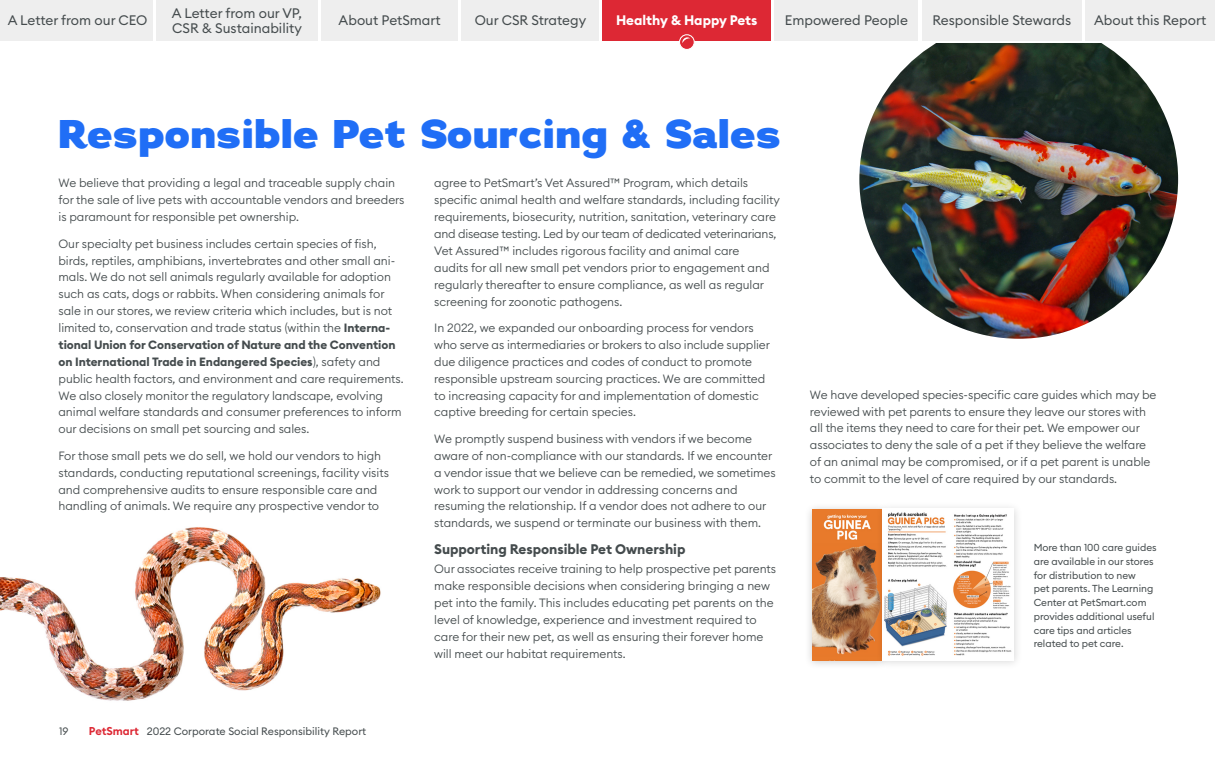
<style>
.page{position:relative;width:1215px;height:765px;background:#fff}
.page>*{position:absolute;margin:0;border:0;box-sizing:border-box;transform-origin:0 0}
.t1{font:40px "AFP Headline Ultra";color:#206ef6}
.t2{font:700 13.75px "Euclid Circular B";letter-spacing:-.005em;color:#444b4d}
.t3{font:13.62px/14.9px "Euclid Circular B";color:#444b4d}
.t4{font:700 13.62px "Euclid Circular B";color:#fff}
.t5{font:300 11.88px/16.9px "Euclid Circular B";letter-spacing:-.005em;color:#444b4d}
.t6{font:10.62px "Euclid Circular B";color:#444b4d}
.t7{font:10px/13.8px "Euclid Circular B";letter-spacing:-.005em;color:#444b4d}
.s1{font-weight:700}
.s2{font-weight:600;font-size:11.25px;color:#dd2834}
</style>
<div class="page">
<img style="left:859px;top:20px;width:319px;height:319px;border-radius:159px">
<svg style="left:0;top:0;width:1215px;height:42px"></svg>
<div style="left:0;top:0;width:152px;height:40px;background:#eee"></div>
<div style="left:156px;top:0;width:162px;height:40px;background:#eee"></div>
<div style="left:321px;top:0;width:137px;height:40px;background:#eee"></div>
<div style="left:462px;top:0;width:137px;height:40px;background:#eee"></div>
<div style="left:603px;top:0;width:168px;height:40px;background:#dd2834"></div>
<div style="left:775px;top:0;width:143px;height:40px;background:#eee"></div>
<div style="left:922px;top:0;width:160px;height:40px;background:#eee"></div>
<div style="left:1085px;top:0;width:130px;height:40px;background:#eee"></div>
<img style="left:0;top:527px;width:381px;height:174px">
<div style="left:804px;top:502px;width:87px;height:168px;background:#000;opacity:.2"></div>
<img style="left:812px;top:509px;width:63px;height:151px">
<div style="left:875px;top:502px;width:148px;height:168px;background:#000;opacity:.15"></div>
<div style="left:680px;top:35px;width:14px;height:14px;background:#dd2834;border-radius:50%"></div>
<div style="left:679px;top:34px;width:16px;height:16px;border:1px solid #fff;border-radius:50%"></div>
<svg style="left:682px;top:37px;width:8px;height:6px"></svg>
<p class="t3" style="left:8px;top:13px;width:141px">A Letter from our CEO</p>
<p class="t3" style="left:172px;top:5px;width:131px">A Letter from our VP,<br>CSR &amp; Sustainability</p>
<p class="t3" style="left:339px;top:13px;width:104px">About PetSmart</p>
<p class="t3" style="left:475px;top:13px;width:113px">Our CSR Strategy</p>
<p class="t4" style="left:616px;top:11px;width:143px">Healthy &amp; Happy Pets</p>
<p class="t3" style="left:785px;top:13px;width:125px">Empowered People</p>
<p class="t3" style="left:932px;top:13px;width:140px">Responsible Stewards</p>
<p class="t3" style="left:1094px;top:13px;width:114px">About this Report</p>
<h1 class="t1" style="left:58px;top:109px;width:724px">Responsible Pet Sourcing &amp; Sales</h1>
<p class="t5" style="left:58px;top:175px;width:348px">We believe that providing a legal and traceable supply chain for the sale of live pets with accountable vendors and breeders is paramount for responsible pet ownership.</p>
<p class="t5" style="left:58px;top:235px;width:347px">Our specialty pet business includes certain species of fish, birds, reptiles, amphibians, invertebrates and other small ani&shy;mals. We do not sell animals regularly available for adoption such as cats, dogs or rabbits. When considering animals for sale in our stores, we review criteria which includes, but is not limited to, conservation and trade status (within the <span class="s1">Interna&shy;tional Union for Conservation of Nature and the Convention on International Trade in Endangered Species</span>), safety and public health factors, and environment and care requirements.<br>We also closely monitor the regulatory landscape, evolving animal welfare standards and consumer preferences to inform our decisions on small pet sourcing and sales.</p>
<p class="t5" style="left:58px;top:447px;width:332px">For those small pets we do sell, we hold our vendors to high standards, conducting reputational screenings, facility visits and comprehensive audits to ensure responsible care and handling of animals. We require any prospective vendor to</p>
<p class="t5" style="left:434px;top:175px;width:347px">agree to PetSmart’s Vet Assured™ Program, which details specific animal health and welfare standards, including facility requirements, biosecurity, nutrition, sanitation, veterinary care and disease testing. Led by our team of dedicated veterinarians, Vet Assured™ includes rigorous facility and animal care<br>audits for all new small pet vendors prior to engagement and regularly thereafter to ensure compliance, as well as regular screening for zoonotic pathogens.</p>
<p class="t5" style="left:434px;top:319px;width:337px">In 2022, we expanded our onboarding process for vendors who serve as intermediaries or brokers to also include supplier due diligence practices and codes of conduct to promote responsible upstream sourcing practices. We are committed to increasing capacity for and implementation of domestic captive breeding for certain species.</p>
<p class="t5" style="left:434px;top:430px;width:343px">We promptly suspend business with vendors if we become aware of non-compliance with our standards. If we encounter a vendor issue that we believe can be remedied, we sometimes work to support our vendor in addressing concerns and resuming the relationship. If a vendor does not adhere to our standards, we suspend or terminate our business with them.</p>
<p class="t2" style="left:434px;top:540px;width:253px">Supporting Responsible Pet Ownership</p>
<p class="t5" style="left:434px;top:560px;width:343px">Our associates receive training to help prospective pet parents make responsible decisions when considering bringing a new pet into the family. This includes educating pet parents on the level of knowledge, experience and investment required to care for their new pet, as well as ensuring their forever home will meet our habitat requirements.</p>
<p class="t6" style="left:59px;top:725px;width:11px">19</p>
<p class="t6" style="left:89px;top:725px;width:279px"><span class="s2">PetSmart</span> 2022 Corporate Social Responsibility Report</p>
<p class="t5" style="left:810px;top:386px;width:348px">We have developed species-specific care guides which may be reviewed with pet parents to ensure they leave our stores with all the items they need to care for their pet. We empower our associates to deny the sale of a pet if they believe the welfare of an animal may be compromised, or if a pet parent is unable to commit to the level of care required by our standards.</p>
<p class="t7" style="left:1034px;top:541px;width:124px">More than 100 care guides are available in our stores for distribution to new<br>pet parents. The Learning<br>Center at PetSmart.com provides additional useful care tips and articles related to pet care.</p>
</div>
